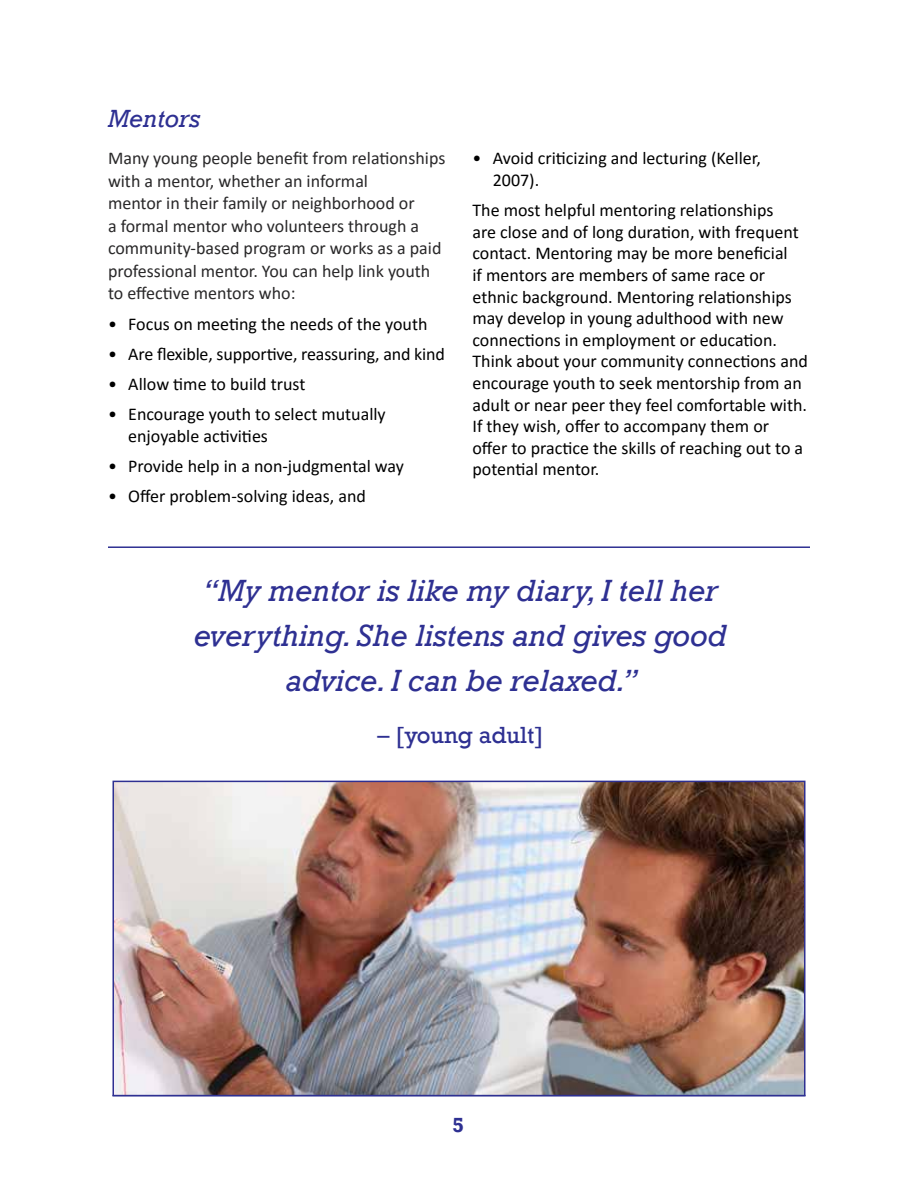
<style>
.page{position:relative;width:918px;height:1188px;background:#fff}
.page>*{position:absolute;margin:0;border:0;box-sizing:border-box;transform-origin:0 0}
.t1{font:italic 31.5px/45px "Rockwell";color:#2e3092;text-align:center}
.t2{font:italic 25.5px "Rockwell";color:#2e3092}
.t3{font:24px "Rockwell";color:#2e3092}
.t4{font:700 21px "Rockwell";color:#2e3092}
.t5{font:18px/21.6px "Calibri";color:#000}
.t6{font:18px/22.5px "Calibri";color:#292829}
</style>
<div class="page">
<hr style="left:108px;top:546px;width:702px;height:2px;background:#2e3092">
<img style="left:115px;top:784px;width:688px;height:309px">
<div style="left:112px;top:781px;width:694px;height:315px;border:2px solid #2e3092"></div>
<h2 class="t2" style="left:108px;top:104px;width:94px">Mentors</h2>
<p class="t6" style="left:108px;top:147px;width:339px">Many young people benefit from relationships with a mentor, whether an informal<br>mentor in their family or neighborhood or<br>a formal mentor who volunteers through a community-based program or works as a paid professional mentor. You can help link youth to effective mentors who:</p>
<p class="t5" style="left:108px;top:312px;width:321px">• Focus on meeting the needs of the youth</p>
<p class="t5" style="left:108px;top:343px;width:338px">• Are flexible, supportive, reassuring, and kind</p>
<p class="t5" style="left:108px;top:373px;width:199px">• Allow time to build trust</p>
<p class="t5" style="left:128px;top:403px;width:259px;text-indent:-20px">• Encourage youth to select mutually enjoyable activities</p>
<p class="t5" style="left:108px;top:455px;width:298px">• Provide help in a non-judgmental way</p>
<p class="t5" style="left:108px;top:485px;width:260px">• Offer problem-solving ideas, and</p>
<p class="t5" style="left:493px;top:147px;width:270px;text-indent:-20px">• Avoid criticizing and lecturing (Keller,<br>2007).</p>
<p class="t5" style="left:472px;top:199px;width:337px">The most helpful mentoring relationships<br>are close and of long duration, with frequent contact. Mentoring may be more beneficial<br>if mentors are members of same race or ethnic background. Mentoring relationships may develop in young adulthood with new connections in employment or education.<br>Think about your community connections and encourage youth to seek mentorship from an adult or near peer they feel comfortable with.<br>If they wish, offer to accompany them or offer to practice the skills of reaching out to a potential mentor.</p>
<h1 class="t1" style="left:194px;top:568px;width:535px">“My mentor is like my diary, I tell her everything. She listens and gives good advice. I can be relaxed.”</h1>
<h3 class="t3" style="left:378px;top:721px;width:167px">– [young adult]</h3>
<p class="t4" style="left:453px;top:1112px;width:13px">5</p>
</div>
